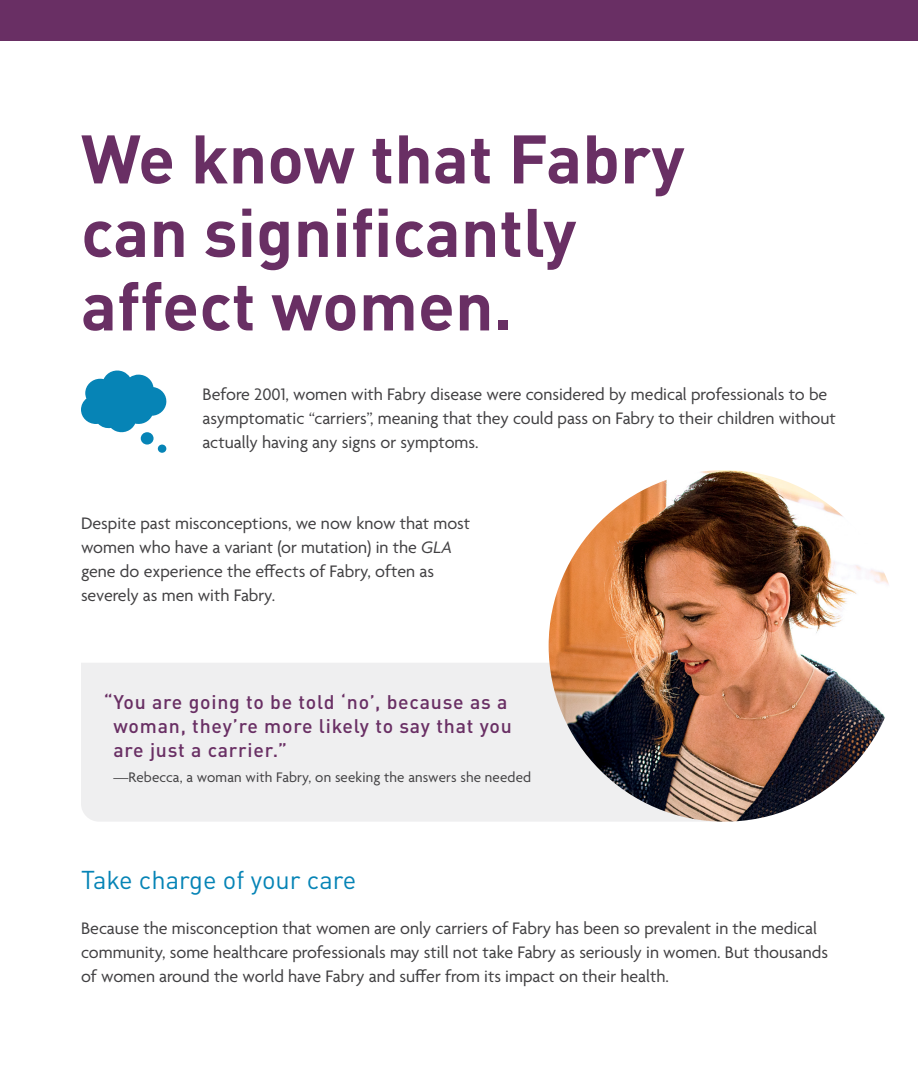
<style>
.page{position:relative;width:918px;height:1080px;background:#fff}
.page>*{position:absolute;margin:0;border:0;box-sizing:border-box;transform-origin:0 0}
.t1{font:700 67.5px/73.5px "DIN Pro";color:#692f64}
.t2{font:25.5px "DIN Pro";color:#0684b6}
.t3{font:500 19.5px/24px "DIN Pro";letter-spacing:.04em;color:#692f64}
.t4{font:18px/24px "Agenda";color:#414042}
.t5{font:15px "Agenda";letter-spacing:.01em;color:#414042}
.s1{font-style:italic}
</style>
<div class="page">
<div style="left:81px;top:663px;width:630px;height:159px;background:#efeff0"></div>
<div style="left:158px;top:445px;width:8px;height:8px;background:#0684b6;border-radius:50%"></div>
<div style="left:141px;top:432px;width:13px;height:13px;background:#0684b6;border-radius:50%"></div>
<svg style="left:81px;top:370px;width:86px;height:64px"></svg>
<img style="left:549px;top:470px;width:351px;height:352px;border-radius:176px">
<div style="left:0;top:0;width:918px;height:41px;background:#692f64"></div>
<h1 class="t1" style="left:81px;top:118px;width:605px">We know that Fabry can significantly affect women.</h1>
<p class="t4" style="left:202px;top:383px;width:635px">Before 2001, women with Fabry disease were considered by medical professionals to be asymptomatic “carriers”, meaning that they could pass on Fabry to their children without actually having any signs or symptoms.</p>
<p class="t4" style="left:81px;top:512px;width:391px">Despite past misconceptions, we now know that most women who have a variant (or mutation) in the <span class="s1">GLA </span>gene do experience the effects of Fabry, often as severely as men with Fabry.</p>
<p class="t3" style="left:113px;top:688px;width:400px;text-indent:-10px">“You are going to be told ‘no’, because as a woman, they’re more likely to say that you are just a carrier.”</p>
<p class="t5" style="left:113px;top:769px;width:419px">—Rebecca, a woman with Fabry, on seeking the answers she needed</p>
<h2 class="t2" style="left:81px;top:861px;width:277px">Take charge of your care</h2>
<p class="t4" style="left:81px;top:917px;width:749px">Because the misconception that women are only carriers of Fabry has been so prevalent in the medical community, some healthcare professionals may still not take Fabry as seriously in women. But thousands of women around the world have Fabry and suffer from its impact on their health.</p>
</div>
